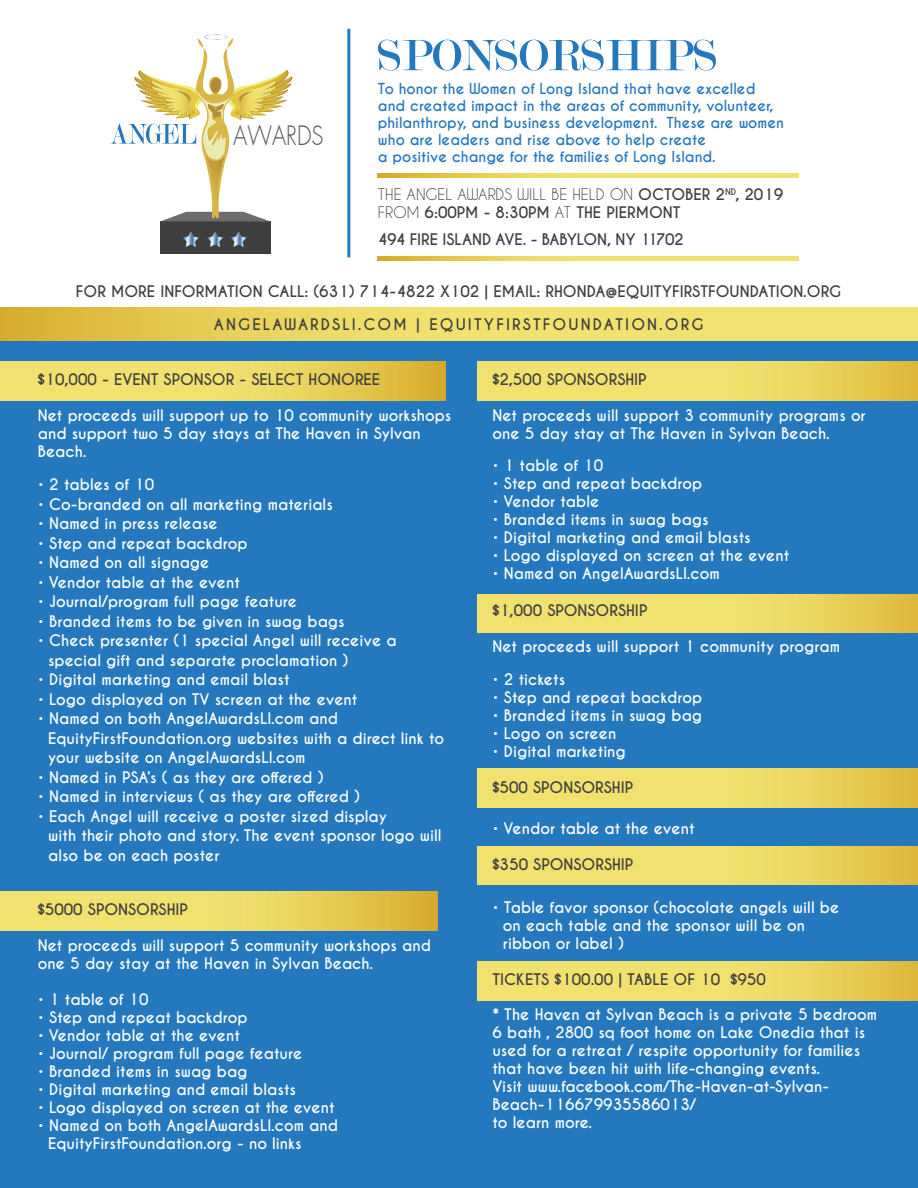
<style>
.page{position:relative;width:918px;height:1188px;background:#fff}
.page>*{position:absolute;margin:0;border:0;box-sizing:border-box;transform-origin:0 0}
.t1{font:300 26.1px "Futura";color:#57585a;scale:.85 1}
.t2{font:700 15px/18px "Caviar Dreams";color:#fff}
.t3{font:700 15px "Caviar Dreams";color:#3e3e3f}
.t4{font:700 15px "Caviar Dreams";letter-spacing:.14em;color:#3e3e3f}
.t5{font:15px "Caviar Dreams";color:#3e3e3f}
.t6{font:700 14.25px/17.1px "Caviar Dreams";color:#2478bd}
.s1{font-weight:700}
.s2{font-weight:400}
</style>
<div class="page">
<div style="left:0;top:333px;width:918px;height:855px;background:#2478bd"></div>
<svg style="left:0;top:362px;width:446px;height:38px;background:#ebd660"></svg>
<svg style="left:0;top:892px;width:437px;height:38px;background:#ebd560"></svg>
<svg style="left:477px;top:362px;width:441px;height:38px;background:#edda65"></svg>
<svg style="left:477px;top:594px;width:441px;height:39px;background:#edda65"></svg>
<svg style="left:477px;top:769px;width:441px;height:38px;background:#edda65"></svg>
<svg style="left:477px;top:846px;width:441px;height:39px;background:#edda65"></svg>
<svg style="left:477px;top:962px;width:441px;height:38px;background:#edda65"></svg>
<svg style="left:0;top:307px;width:918px;height:34px;background:#ebd761"></svg>
<svg style="left:378px;top:174px;width:421px;height:3px"></svg>
<svg style="left:378px;top:257px;width:421px;height:3px"></svg>
<div style="left:160px;top:222px;width:110px;height:32px;background:#3e3e3f"></div>
<svg style="left:111px;top:35px;width:182px;height:187px"></svg>
<svg style="left:230px;top:232px;width:17px;height:15px"></svg>
<svg style="left:207px;top:232px;width:16px;height:15px"></svg>
<svg style="left:182px;top:232px;width:17px;height:15px"></svg>
<svg style="left:378px;top:40px;width:338px;height:31px"></svg>
<hr style="left:347px;top:29px;width:3px;height:228px;background:#2478bd">
<p class="t6" style="left:378px;top:81px;width:408px">To honor the Women of Long Island that have excelled and created impact in the areas of community, volunteer, philanthropy, and business development. These are women who are leaders and rise above to help create<br>a positive change for the families of Long Island.</p>
<p class="t5" style="left:378px;top:186px;width:407px">THE ANGEL AWARDS WILL BE HELD ON <span class="s1">OCTOBER 2</span><sup>ND</sup><span class="s1">, 2019</span></p>
<p class="t3" style="left:378px;top:204px;width:304px"><span class="s2">FROM</span> 6:00PM - 8:30PM <span class="s2">AT</span> THE PIERMONT</p>
<p class="t3" style="left:378px;top:231px;width:307px">494 FIRE ISLAND AVE. - BABYLON, NY 11702</p>
<p class="t3" style="left:76px;top:282px;width:767px">FOR MORE INFORMATION CALL: (631) 714-4822 X102 | EMAIL: RHONDA@EQUITYFIRSTFOUNDATION.ORG</p>
<p class="t4" style="left:214px;top:315px;width:491px">ANGELAWARDSLI.COM | EQUITYFIRSTFOUNDATION.ORG</p>
<h1 class="t1" style="left:233px;top:118px;width:108px">AWARDS</h1>
<p class="t3" style="left:38px;top:371px;width:344px">$10,000 - EVENT SPONSOR - SELECT HONOREE</p>
<p class="t2" style="left:38px;top:407px;width:415px">Net proceeds will support up to 10 community workshops and support two 5 day stays at The Haven in Sylvan<br>Beach.</p>
<p class="t2" style="left:38px;top:476px;width:118px">• 2 tables of 10</p>
<p class="t2" style="left:38px;top:496px;width:297px">• Co-branded on all marketing materials</p>
<p class="t2" style="left:38px;top:515px;width:181px">• Named in press release</p>
<p class="t2" style="left:38px;top:535px;width:211px">• Step and repeat backdrop</p>
<p class="t2" style="left:38px;top:554px;width:173px">• Named on all signage</p>
<p class="t2" style="left:38px;top:574px;width:204px">• Vendor table at the event</p>
<p class="t2" style="left:38px;top:593px;width:261px">• Journal/program full page feature</p>
<p class="t2" style="left:38px;top:613px;width:308px">• Branded items to be given in swag bags</p>
<p class="t2" style="left:38px;top:632px;width:360px">• Check presenter (1 special Angel will receive a</p>
<p class="t2" style="left:48px;top:652px;width:302px">special gift and separate proclamation )</p>
<p class="t2" style="left:38px;top:671px;width:253px">• Digital marketing and email blast</p>
<p class="t2" style="left:38px;top:691px;width:321px">• Logo displayed on TV screen at the event</p>
<p class="t2" style="left:38px;top:710px;width:302px">• Named on both AngelAwardsLI.com and</p>
<p class="t2" style="left:48px;top:729px;width:398px;line-height:19.5px">EquityFirstFoundation.org websites with a direct link to your website on AngelAwardsLI.com</p>
<p class="t2" style="left:38px;top:769px;width:287px">• Named in PSA’s ( as they are offered )</p>
<p class="t2" style="left:38px;top:788px;width:324px">• Named in interviews ( as they are offered )</p>
<p class="t2" style="left:38px;top:808px;width:351px">• Each Angel will receive a poster sized display</p>
<p class="t2" style="left:48px;top:827px;width:395px">with their photo and story. The event sponsor logo will</p>
<p class="t2" style="left:48px;top:847px;width:173px">also be on each poster</p>
<p class="t3" style="left:38px;top:900px;width:152px">$5000 SPONSORSHIP</p>
<p class="t2" style="left:38px;top:937px;width:395px">Net proceeds will support 5 community workshops and one 5 day stay at the Haven in Sylvan Beach.</p>
<p class="t2" style="left:38px;top:991px;width:112px">• 1 table of 10</p>
<p class="t2" style="left:38px;top:1009px;width:211px">• Step and repeat backdrop</p>
<p class="t2" style="left:38px;top:1027px;width:204px">• Vendor table at the event</p>
<p class="t2" style="left:38px;top:1045px;width:266px">• Journal/ program full page feature</p>
<p class="t2" style="left:38px;top:1063px;width:211px">• Branded items in swag bag</p>
<p class="t2" style="left:38px;top:1081px;width:260px">• Digital marketing and email blasts</p>
<p class="t2" style="left:38px;top:1099px;width:298px">• Logo displayed on screen at the event</p>
<p class="t2" style="left:38px;top:1117px;width:302px">• Named on both AngelAwardsLI.com and</p>
<p class="t2" style="left:48px;top:1135px;width:255px">EquityFirstFoundation.org - no links</p>
<p class="t3" style="left:492px;top:371px;width:156px">$2,500 SPONSORSHIP</p>
<p class="t2" style="left:492px;top:407px;width:375px">Net proceeds will support 3 community programs or one 5 day stay at The Haven in Sylvan Beach.</p>
<p class="t2" style="left:492px;top:457px;width:112px">• 1 table of 10</p>
<p class="t2" style="left:492px;top:475px;width:211px">• Step and repeat backdrop</p>
<p class="t2" style="left:492px;top:493px;width:108px">• Vendor table</p>
<p class="t2" style="left:492px;top:511px;width:218px">• Branded items in swag bags</p>
<p class="t2" style="left:492px;top:529px;width:260px">• Digital marketing and email blasts</p>
<p class="t2" style="left:492px;top:547px;width:298px">• Logo displayed on screen at the event</p>
<p class="t2" style="left:492px;top:565px;width:229px">• Named on AngelAwardsLI.com</p>
<p class="t3" style="left:492px;top:602px;width:156px">$1,000 SPONSORSHIP</p>
<p class="t2" style="left:492px;top:638px;width:349px">Net proceeds will support 1 community program</p>
<p class="t2" style="left:492px;top:671px;width:74px">• 2 tickets</p>
<p class="t2" style="left:492px;top:689px;width:211px">• Step and repeat backdrop</p>
<p class="t2" style="left:492px;top:707px;width:211px">• Branded items in swag bag</p>
<p class="t2" style="left:492px;top:725px;width:126px">• Logo on screen</p>
<p class="t2" style="left:492px;top:743px;width:135px">• Digital marketing</p>
<p class="t3" style="left:492px;top:779px;width:142px">$500 SPONSORSHIP</p>
<p class="t2" style="left:492px;top:820px;width:204px">• Vendor table at the event</p>
<p class="t3" style="left:492px;top:855px;width:142px">$350 SPONSORSHIP</p>
<p class="t2" style="left:492px;top:899px;width:348px">• Table favor sponsor (chocolate angels will be</p>
<p class="t2" style="left:503px;top:917px;width:304px">on each table and the sponsor will be on</p>
<p class="t2" style="left:503px;top:935px;width:122px">ribbon or label )</p>
<p class="t3" style="left:492px;top:971px;width:275px">TICKETS $100.00 | TABLE OF 10 $950</p>
<p class="t2" style="left:492px;top:1006px;width:386px">* The Haven at Sylvan Beach is a private 5 bedroom 6 bath , 2800 sq foot home on Lake Onedia that is used for a retreat / respite opportunity for families that have been hit with life-changing events.<br>Visit www.facebook.com/The-Haven-at-Sylvan-Beach-116679935586013/</p>
<p class="t2" style="left:492px;top:1114px;width:101px">to learn more.</p>
</div>
